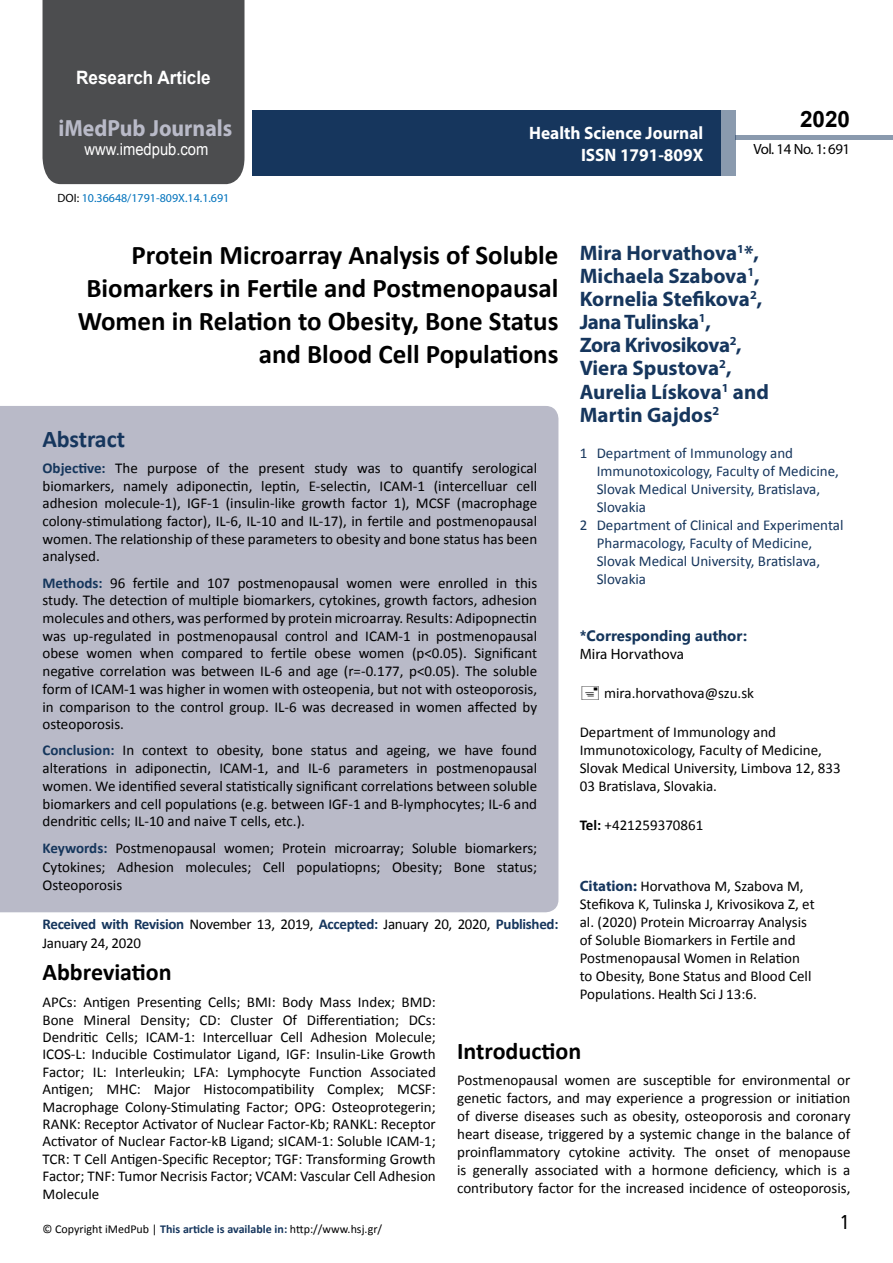
<style>
.page{position:relative;width:893px;height:1263px;background:#fff}
.page>*{position:absolute;margin:0;border:0;box-sizing:border-box;transform-origin:0 0}
.t1{font:700 27px/33px "Calibri";color:#000;text-align:right}
.t2{font:25.5px "Tunga";color:#000}
.t3{font:700 24px "Calibri";color:#000}
.t4{font:700 24px "Calibri";letter-spacing:-.005em;color:#16365d}
.t5{font:700 23.4px "Myriad Pro";color:#b9bac8;scale:.93 1}
.t6{font:700 22.5px "Arial";color:#000}
.t7{font:700 21px/23.1px "Myriad Pro";color:#16365d}
.t8{font:700 18.45px "Arial";color:#fff;scale:.93 1}
.t9{font:700 18px/21.6px "Myriad Pro";color:#fff;text-align:right;scale:.96 1}
.t10{font:16.5px "Arial";color:#fff;scale:.89 1}
.t11{font:15px/17.7px "Calibri";color:#000;text-align:justify}
.t12{font:15px "Calibri";color:#16365d}
.t13{font:15px/18.8px "Calibri";letter-spacing:-.02em;color:#000}
.t14{font:700 15px "Segoe UI";color:#15365c}
.t15{font:15px "Myriad Pro";color:#000}
.t16{font:14.85px "Myriad Pro";letter-spacing:-.03em;color:#000}
.t17{font:12px "Calibri";color:#000}
.t18{font:12px "Myriad Pro";color:#0072bc}
.s1{color:#000}
.s2{font-weight:700;color:#15365c}
.s3{font-weight:700;color:#16365d}
.s4{font-weight:700}
.s5{font-family:"Myriad Pro";font-weight:700;color:#16365d}
</style>
<div class="page">
<div style="left:252px;top:110px;width:469px;height:66px;background:#16365d"></div>
<div style="left:720px;top:110px;width:16px;height:66px;background:#8a9aae"></div>
<div style="left:43px;top:0;width:201px;height:184px;background:#4c4d4f"></div>
<div style="left:736px;top:135px;width:157px;height:5px;background:#8a9aae"></div>
<div style="left:0;top:406px;width:558px;height:506px;background:#b9bac8"></div>
<p class="t8" style="left:76px;top:65px;width:146px">Research Article</p>
<h3 class="t5" style="left:58px;top:113px;width:188px">iMedPub Journals</h3>
<p class="t10" style="left:85px;top:138px;width:141px">www.imedpub.com</p>
<p class="t18" style="left:58px;top:190px;width:173px"><span class="s1">DOI:</span> 10.36648/1791-809X.14.1.691</p>
<p class="t9" style="left:529px;top:122px;width:183px">Health Science Journal<br>ISSN 1791-809X</p>
<h3 class="t6" style="left:800px;top:104px;width:52px">2020</h3>
<p class="t16" style="left:753px;top:140px;width:98px">Vol. 14 No. 1: 691</p>
<h3 class="t7" style="left:580px;top:241px;width:191px">Mira Horvathova<sup>1</sup>*,<br>Michaela Szabova<sup>1</sup>,<br>Kornelia Stefikova<sup>2</sup>,<br>Jana Tulinska<sup>1</sup>,<br>Zora Krivosikova<sup>2</sup>,<br>Viera Spustova<sup>2</sup>,<br>Aurelia Lískova<sup>1</sup> and<br>Martin Gajdos<sup>2</sup></h3>
<p class="t12" style="left:580px;top:443px;width:215px">1 Department of Immunology and</p>
<p class="t12" style="left:597px;top:461px;width:244px">Immunotoxicology, Faculty of Medicine,</p>
<p class="t12" style="left:597px;top:479px;width:225px">Slovak Medical University, Bratislava,</p>
<p class="t12" style="left:597px;top:497px;width:51px">Slovakia</p>
<p class="t12" style="left:580px;top:515px;width:265px">2 Department of Clinical and Experimental</p>
<p class="t12" style="left:597px;top:533px;width:217px">Pharmacology, Faculty of Medicine,</p>
<p class="t12" style="left:597px;top:551px;width:225px">Slovak Medical University, Bratislava,</p>
<p class="t12" style="left:597px;top:569px;width:51px">Slovakia</p>
<h1 class="t1" style="left:78px;top:239px;width:482px">Protein Microarray Analysis of Soluble Biomarkers in Fertile and Postmenopausal Women in Relation to Obesity, Bone Status and Blood Cell Populations</h1>
<h3 class="t4" style="left:43px;top:423px;width:84px">Abstract</h3>
<p class="t11" style="left:43px;top:459px;width:496px"><span class="s2">Objective:</span> The purpose of the present study was to quantify serological biomarkers, namely adiponectin, leptin, E-selectin, ICAM-1 (intercelluar cell adhesion molecule-1), IGF-1 (insulin-like growth factor 1), MCSF (macrophage colony-stimulationg factor), IL-6, IL-10 and IL-17), in fertile and postmenopausal women. The relationship of these parameters to obesity and bone status has been analysed.</p>
<p class="t11" style="left:43px;top:574px;width:496px"><span class="s2">Methods:</span> 96 fertile and 107 postmenopausal women were enrolled in this study. The detection of multiple biomarkers, cytokines, growth factors, adhesion molecules and others, was performed by protein microarray. Results: Adipopnectin was up-regulated in postmenopausal control and ICAM-1 in postmenopausal obese women when compared to fertile obese women (p&lt;0.05). Significant negative correlation was between IL-6 and age (r=-0.177, p&lt;0.05). The soluble form of ICAM-1 was higher in women with osteopenia, but not with osteoporosis, in comparison to the control group. IL-6 was decreased in women affected by osteoporosis.</p>
<p class="t11" style="left:43px;top:742px;width:496px"><span class="s2">Conclusion:</span> In context to obesity, bone status and ageing, we have found alterations in adiponectin, ICAM-1, and IL-6 parameters in postmenopausal women. We identified several statistically significant correlations between soluble biomarkers and cell populations (e.g. between IGF-1 and B-lymphocytes; IL-6 and dendritic cells; IL-10 and naive T cells, etc.).</p>
<p class="t11" style="left:43px;top:839px;width:496px;line-height:18.5px"><span class="s2">Keywords:</span> Postmenopausal women; Protein microarray; Soluble biomarkers; Cytokines; Adhesion molecules; Cell populatiopns; Obesity; Bone status; Osteoporosis</p>
<p class="t13" style="left:43px;top:915px;width:517px"><span class="s3">Received with Revision</span> November 13, 2019, <span class="s3">Accepted:</span> January 20, 2020, <span class="s3">Published:<br></span>January 24, 2020</p>
<h3 class="t3" style="left:43px;top:957px;width:131px">Abbreviation</h3>
<p class="t11" style="left:43px;top:993px;width:395px">APCs: Antigen Presenting Cells; BMI: Body Mass Index; BMD:<br>Bone Mineral Density; CD: Cluster Of Differentiation; DCs:<br>Dendritic Cells; ICAM-1: Intercelluar Cell Adhesion Molecule; ICOS-L: Inducible Costimulator Ligand, IGF: Insulin-Like Growth Factor; IL: Interleukin; LFA: Lymphocyte Function Associated Antigen; MHC: Major Histocompatibility Complex; MCSF:<br>Macrophage Colony-Stimulating Factor; OPG: Osteoprotegerin; RANK: Receptor Activator of Nuclear Factor-Kb; RANKL: Receptor Activator of Nuclear Factor-kB Ligand; sICAM-1: Soluble ICAM-1; TCR: T Cell Antigen-Specific Receptor; TGF: Transforming Growth Factor; TNF: Tumor Necrisis Factor; VCAM: Vascular Cell Adhesion Molecule</p>
<p class="t14" style="left:580px;top:624px;width:169px">*Corresponding author:</p>
<p class="t15" style="left:580px;top:644px;width:106px">Mira Horvathova</p>
<p class="t11" style="left:604px;top:684px;width:151px">mira.horvathova@szu.sk</p>
<p class="t11" style="left:580px;top:723px;width:262px;text-align:left">Department of Immunology and Immunotoxicology, Faculty of Medicine, Slovak Medical University, Limbova 12, 833<br>03 Bratislava, Slovakia.</p>
<p class="t11" style="left:580px;top:816px;width:125px"><span class="s4">Tel:</span> +421259370861</p>
<p class="t11" style="left:580px;top:877px;width:236px;text-align:left"><span class="s5">Citation:</span> Horvathova M, Szabova M, Stefikova K, Tulinska J, Krivosikova Z, et al. (2020) Protein Microarray Analysis of Soluble Biomarkers in Fertile and Postmenopausal Women in Relation to Obesity, Bone Status and Blood Cell Populations. Health Sci J 13:6.</p>
<h3 class="t3" style="left:457px;top:1035px;width:126px">Introduction</h3>
<p class="t11" style="left:457px;top:1071px;width:395px">Postmenopausal women are susceptible for environmental or genetic factors, and may experience a progression or initiation of diverse diseases such as obesity, osteoporosis and coronary heart disease, triggered by a systemic change in the balance of proinflammatory cytokine activity. The onset of menopause is generally associated with a hormone deficiency, which is a contributory factor for the increased incidence of osteoporosis,</p>
<p class="t17" style="left:43px;top:1221px;width:341px">© Copyright iMedPub | <span class="s3">This article is available in:</span> http://www.hsj.gr/</p>
<h2 class="t2" style="left:841px;top:1205px;width:9px">1</h2>
</div>
